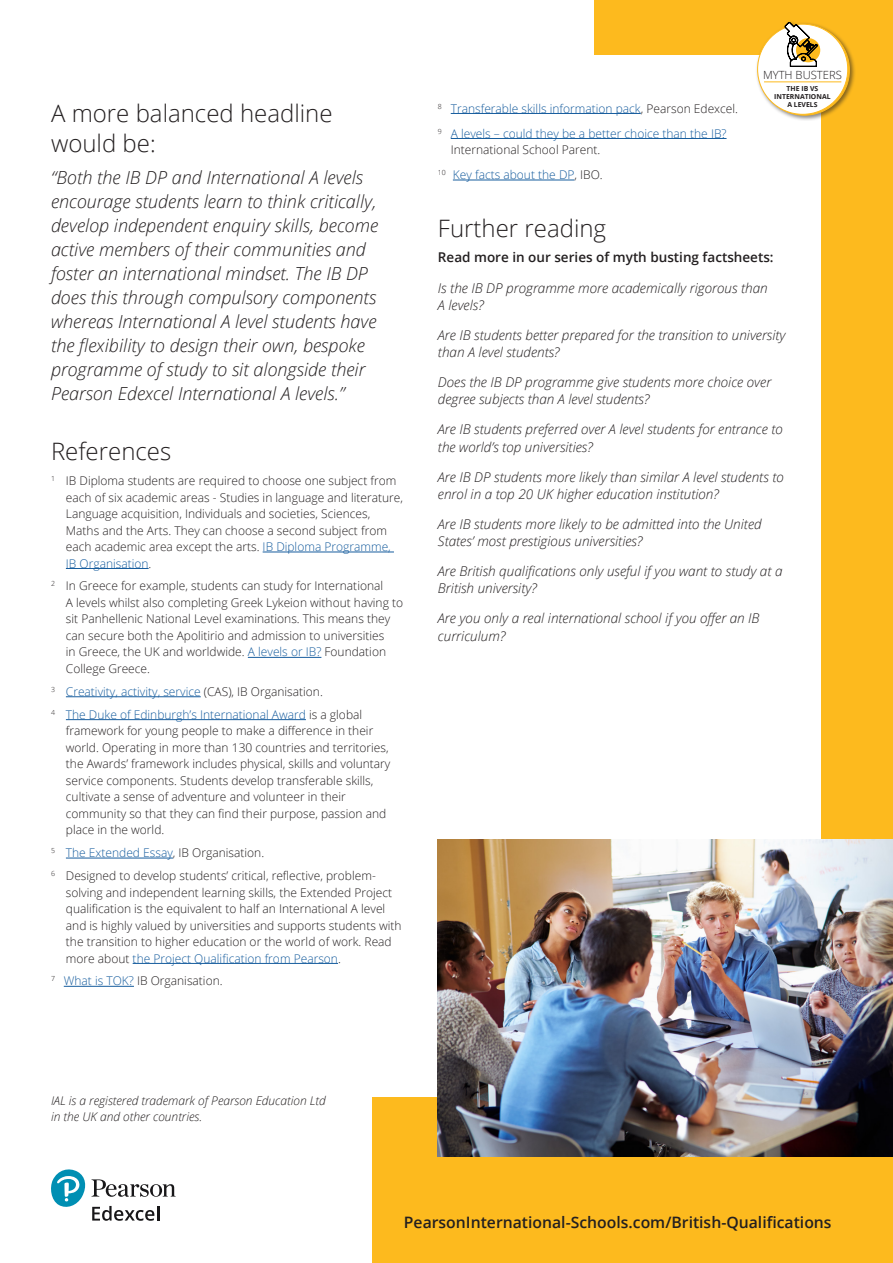
<style>
.page{position:relative;width:893px;height:1263px;background:#fff}
.page>*{position:absolute;margin:0;border:0;box-sizing:border-box;transform-origin:0 0}
.t1{font:300 24px/30px "Open Sans";color:#231f20}
.t2{font:italic 300 18px/24px "Open Sans";color:#231f20}
.t3{font:600 15.75px "Open Sans";color:#231f20}
.t4{font:italic 300 13.5px/17.2px "Open Sans";color:#231f20}
.t5{font:600 13.5px "Open Sans";color:#231f20}
.t6{font:300 12px/16.5px "Open Sans";color:#231f20}
.t7{font:300 12px/23px "Open Sans";color:#175d9e}
.t8{font:italic 300 12px/16.5px "Open Sans";color:#231f20}
.t9{font:300 11.25px "Open Sans";color:#231f20}
.t10{font:700 6.9px/7.8px "Open Sans";color:#231f20;text-align:center}
.s1{color:#175d9e}
.s2{color:#231f20}
</style>
<div class="page">
<div style="left:594px;top:0;width:211px;height:67px;background:#fdba1e"></div>
<div style="left:802px;top:0;width:91px;height:1246px;background:#fdba1e"></div>
<div style="left:38px;top:55px;width:783px;height:1057px;background:#fff"></div>
<div style="left:372px;top:1097px;width:521px;height:166px;background:#fdba1e"></div>
<hr style="left:263px;top:552px;width:131px;height:1px;background:#175d9e">
<hr style="left:66px;top:568px;width:83px;height:1px;background:#175d9e">
<hr style="left:248px;top:657px;width:73px;height:1px;background:#175d9e">
<hr style="left:66px;top:696px;width:135px;height:1px;background:#175d9e">
<hr style="left:66px;top:719px;width:240px;height:1px;background:#175d9e">
<hr style="left:66px;top:858px;width:107px;height:1px;background:#175d9e">
<hr style="left:133px;top:963px;width:205px;height:1px;background:#175d9e">
<hr style="left:64px;top:986px;width:70px;height:1px;background:#175d9e">
<hr style="left:451px;top:113px;width:190px;height:1px;background:#175d9e">
<hr style="left:451px;top:138px;width:275px;height:1px;background:#175d9e">
<hr style="left:453px;top:180px;width:121px;height:1px;background:#175d9e">
<svg style="left:51px;top:1169px;width:125px;height:52px"></svg>
<img style="left:438px;top:840px;width:455px;height:317px">
<div style="left:755px;top:21px;width:100px;height:100px;background:#231f20;opacity:.55"></div>
<div style="left:758px;top:24px;width:90px;height:90px;background:#fff;border-radius:50%"></div>
<hr style="left:764px;top:82px;width:77px;height:1px;background:#fdba1e">
<svg style="left:796px;top:38px;width:24px;height:24px"></svg>
<svg style="left:785px;top:22px;width:32px;height:45px"></svg>
<h1 class="t1" style="left:51px;top:97px;width:283px">A more balanced headline would be:</h1>
<p class="t2" style="left:51px;top:165px;width:329px">“Both the IB DP and International A levels encourage students learn to think critically, develop independent enquiry skills, become active members of their communities and foster an international mindset. The IB DP does this through compulsory components whereas International A level students have the flexibility to design their own, bespoke programme of study to sit alongside their Pearson Edexcel International A levels.”</p>
<h1 class="t1" style="left:51px;top:436px;width:122px">References</h1>
<p class="t6" style="left:66px;top:472px;width:339px;text-indent:-15px"><sup>1</sup> IB Diploma students are required to choose one subject from each of six academic areas - Studies in language and literature, Language acquisition, Individuals and societies, Sciences, Maths and the Arts. They can choose a second subject from each academic area except the arts. <span class="s1">IB Diploma Programme, IB Organisation</span>.</p>
<p class="t6" style="left:66px;top:577px;width:339px;text-indent:-15px"><sup>2</sup> In Greece for example, students can study for International<br>A levels whilst also completing Greek Lykeion without having to sit Panhellenic National Level examinations. This means they can secure both the Apolitirio and admission to universities<br>in Greece, the UK and worldwide. <span class="s1">A levels or IB?</span> Foundation College Greece.</p>
<p class="t7" style="left:51px;top:680px;width:313px"><sup>3</sup> Creativity, activity, service <span class="s2">(CAS), IB Organisation.<br></span><sup>4</sup> The Duke of Edinburgh’s International Award <span class="s2">is a global</span></p>
<p class="t6" style="left:66px;top:722px;width:326px">framework for young people to make a difference in their world. Operating in more than 130 countries and territories, the Awards’ framework includes physical, skills and voluntary service components. Students develop transferable skills, cultivate a sense of adventure and volunteer in their community so that they can find their purpose, passion and place in the world.</p>
<p class="t6" style="left:51px;top:841px;width:326px;line-height:23px"><sup>5</sup> <span class="s1">The Extended Essay</span>, IB Organisation.<br><sup>6</sup> Designed to develop students’ critical, reflective, problem-</p>
<p class="t6" style="left:66px;top:883px;width:337px">solving and independent learning skills, the Extended Project qualification is the equivalent to half an International A level and is highly valued by universities and supports students with the transition to higher education or the world of work. Read more about <span class="s1">the Project Qualification from Pearson</span>.</p>
<p class="t6" style="left:51px;top:972px;width:173px"><sup>7</sup> <span class="s1">What is TOK?</span> IB Organisation.</p>
<p class="t9" style="left:763px;top:67px;width:80px">MYTH BUSTERS</p>
<p class="t10" style="left:774px;top:84px;width:58px">THE IB VS<br>INTERNATIONAL<br>A LEVELS</p>
<p class="t7" style="left:438px;top:95px;width:302px;line-height:25px"><sup>8</sup> Transferable skills information pack<span class="s2">, Pearson Edexcel.<br></span><sup>9</sup> A levels – could they be a better choice than the IB?</p>
<p class="t6" style="left:438px;top:137px;width:166px;line-height:25px;text-align:right">International School Parent.<br><sup>10</sup> <span class="s1">Key facts about the DP</span>, IBO.</p>
<h1 class="t1" style="left:438px;top:212px;width:170px">Further reading</h1>
<p class="t5" style="left:438px;top:248px;width:337px">Read more in our series of myth busting factsheets:</p>
<p class="t4" style="left:438px;top:278px;width:331px">Is the IB DP programme more academically rigorous than<br>A levels?</p>
<p class="t4" style="left:438px;top:326px;width:349px">Are IB students better prepared for the transition to university than A level students?</p>
<p class="t4" style="left:438px;top:373px;width:335px">Does the IB DP programme give students more choice over degree subjects than A level students?</p>
<p class="t4" style="left:438px;top:420px;width:346px">Are IB students preferred over A level students for entrance to the world’s top universities?</p>
<p class="t4" style="left:438px;top:468px;width:347px">Are IB DP students more likely than similar A level students to enrol in a top 20 UK higher education institution?</p>
<p class="t4" style="left:438px;top:515px;width:325px">Are IB students more likely to be admitted into the United<br>States’ most prestigious universities?</p>
<p class="t4" style="left:438px;top:562px;width:346px">Are British qualifications only useful if you want to study at a<br>British university?</p>
<p class="t4" style="left:438px;top:609px;width:323px">Are you only a real international school if you offer an IB curriculum?</p>
<p class="t8" style="left:51px;top:1092px;width:276px">IAL is a registered trademark of Pearson Education Ltd in the UK and other countries.</p>
<h3 class="t3" style="left:404px;top:1211px;width:429px">PearsonInternational-Schools.com/British-Qualifications</h3>
</div>
